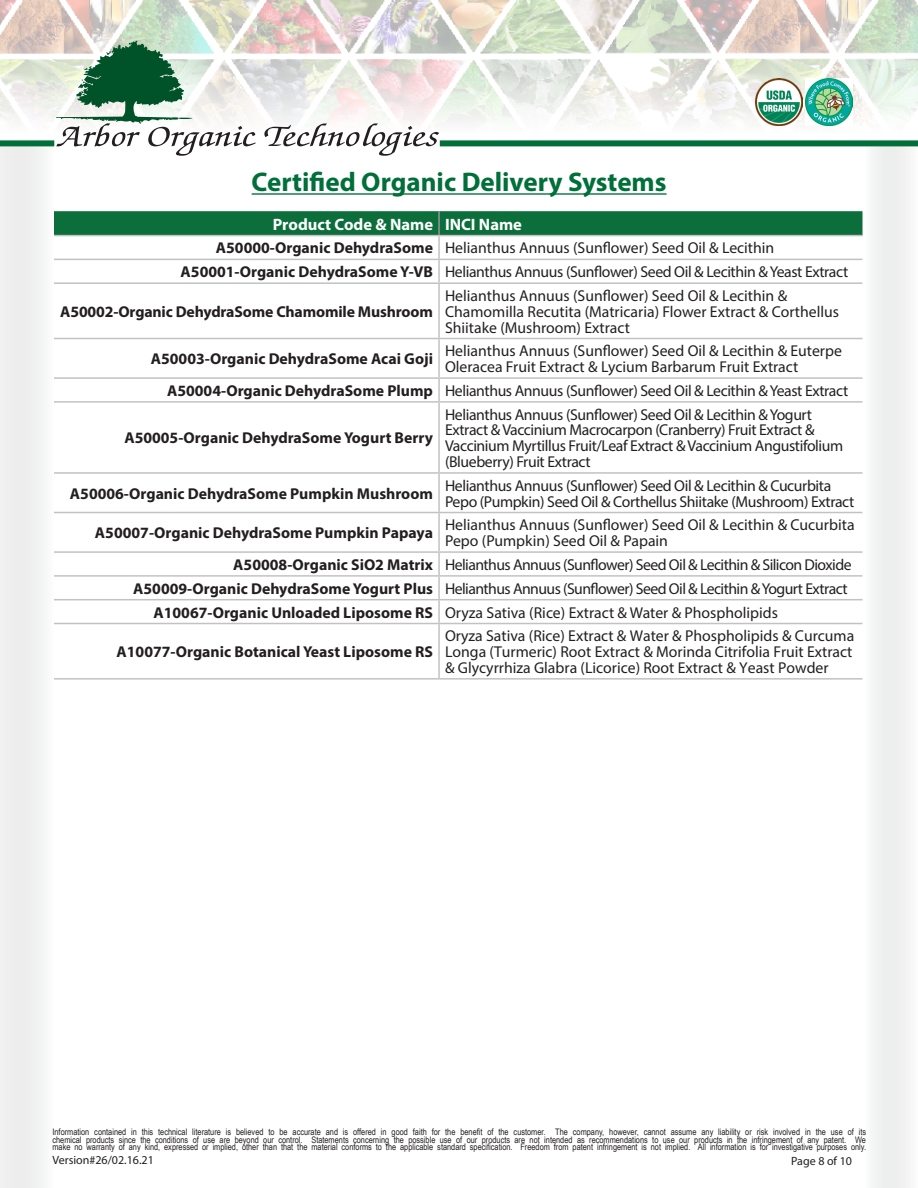
<style>
.page{position:relative;width:918px;height:1188px;background:#fff}
.page>*{position:absolute;margin:0;border:0;box-sizing:border-box;transform-origin:0 0}
.t1{font:700 27px "Myriad Pro";color:#006f3a}
.t2{font:700 16.5px "Myriad Pro";color:#fff}
.t3{font:15.75px/15.8px "Myriad Pro";letter-spacing:-.01em;color:#231f20}
.t4{font:700 15.75px "Myriad Pro";color:#231f20}
.t5{font:15.75px "Myriad Pro";letter-spacing:-.035em;color:#231f20}
.t6{font:12px "Myriad Pro";color:#231f20}
.t7{font:9px/7.5px "Arial Narrow";color:#231f20;text-align:justify}
</style>
<div class="page">
<div style="left:0;top:143px;width:54px;height:1045px;background:#eeeeef"></div>
<div style="left:864px;top:146px;width:54px;height:1042px;background:linear-gradient(to right,#f2f2f3,#f3f3f3)"></div>
<img style="left:540px;top:0;width:378px;height:126px">
<img style="left:215px;top:1px;width:377px;height:125px">
<img style="left:0;top:0;width:215px;height:122px">
<div style="left:440px;top:140px;width:478px;height:6px;background:#006f3a"></div>
<div style="left:0;top:140px;width:54px;height:6px;background:#006f3a"></div>
<img style="left:756px;top:79px;width:46px;height:46px">
<svg style="left:56px;top:40px;width:200px;height:116px"></svg>
<svg style="left:264px;top:123px;width:175px;height:33px"></svg>
<svg style="left:54px;top:211px;width:808px;height:24px;background:#0f703d"></svg>
<hr style="left:438px;top:211px;width:2px;height:24px;background:#939598">
<hr style="left:54px;top:235px;width:385px;height:1px;background:#c3c2c3">
<hr style="left:439px;top:235px;width:423px;height:1px;background:#c3c2c3">
<hr style="left:438px;top:236px;width:2px;height:23px;background:#c3c2c3">
<hr style="left:54px;top:259px;width:385px;height:1px;background:#c3c2c3">
<hr style="left:439px;top:259px;width:423px;height:1px;background:#c3c2c3">
<hr style="left:438px;top:260px;width:2px;height:22px;background:#c3c2c3">
<hr style="left:54px;top:282px;width:385px;height:2px;background:#c3c2c3">
<hr style="left:439px;top:282px;width:423px;height:2px;background:#c3c2c3">
<hr style="left:438px;top:284px;width:2px;height:54px;background:#c3c2c3">
<hr style="left:54px;top:338px;width:385px;height:1px;background:#c3c2c3">
<hr style="left:439px;top:338px;width:423px;height:1px;background:#c3c2c3">
<hr style="left:438px;top:339px;width:2px;height:38px;background:#c3c2c3">
<hr style="left:54px;top:377px;width:385px;height:2px;background:#c3c2c3">
<hr style="left:439px;top:377px;width:423px;height:2px;background:#c3c2c3">
<hr style="left:438px;top:379px;width:2px;height:22px;background:#c3c2c3">
<hr style="left:54px;top:401px;width:385px;height:2px;background:#c3c2c3">
<hr style="left:439px;top:401px;width:423px;height:2px;background:#c3c2c3">
<hr style="left:438px;top:403px;width:2px;height:69px;background:#c3c2c3">
<hr style="left:54px;top:472px;width:385px;height:2px;background:#c3c2c3">
<hr style="left:439px;top:472px;width:423px;height:2px;background:#c3c2c3">
<hr style="left:438px;top:474px;width:2px;height:38px;background:#c3c2c3">
<hr style="left:54px;top:512px;width:385px;height:1px;background:#c3c2c3">
<hr style="left:439px;top:512px;width:423px;height:1px;background:#c3c2c3">
<hr style="left:438px;top:513px;width:2px;height:38px;background:#c3c2c3">
<hr style="left:54px;top:551px;width:385px;height:2px;background:#c3c2c3">
<hr style="left:439px;top:551px;width:423px;height:2px;background:#c3c2c3">
<hr style="left:438px;top:553px;width:2px;height:22px;background:#c3c2c3">
<hr style="left:54px;top:575px;width:385px;height:2px;background:#c3c2c3">
<hr style="left:439px;top:575px;width:423px;height:2px;background:#c3c2c3">
<hr style="left:438px;top:577px;width:2px;height:22px;background:#c3c2c3">
<hr style="left:54px;top:599px;width:385px;height:1px;background:#c3c2c3">
<hr style="left:439px;top:599px;width:423px;height:1px;background:#c3c2c3">
<hr style="left:438px;top:600px;width:2px;height:23px;background:#c3c2c3">
<hr style="left:54px;top:623px;width:385px;height:1px;background:#c3c2c3">
<hr style="left:439px;top:623px;width:423px;height:1px;background:#c3c2c3">
<hr style="left:438px;top:624px;width:2px;height:54px;background:#c3c2c3">
<hr style="left:54px;top:678px;width:385px;height:2px;background:#c3c2c3">
<hr style="left:439px;top:678px;width:423px;height:2px;background:#c3c2c3">
<hr style="left:252px;top:193px;width:415px;height:2px;background:#006f3a">
<img style="left:806px;top:79px;width:46px;height:46px">
<p class="t1" style="left:252px;top:165px;width:416px">Certified Organic Delivery Systems</p>
<p class="t2" style="left:273px;top:213px;width:162px">Product Code &amp; Name</p>
<p class="t2" style="left:445px;top:213px;width:78px">INCI Name</p>
<p class="t4" style="left:216px;top:238px;width:219px">A50000-Organic DehydraSome</p>
<p class="t3" style="left:445px;top:240px;width:331px">Helianthus Annuus (Sunflower) Seed Oil &amp; Lecithin</p>
<p class="t4" style="left:181px;top:262px;width:254px">A50001-Organic DehydraSome Y-VB</p>
<p class="t3" style="left:445px;top:264px;width:405px">Helianthus Annuus (Sunflower) Seed Oil &amp; Lecithin &amp; Yeast Extract</p>
<p class="t4" style="left:60px;top:301px;width:374px">A50002-Organic DehydraSome Chamomile Mushroom</p>
<p class="t3" style="left:445px;top:288px;width:344px">Helianthus Annuus (Sunflower) Seed Oil &amp; Lecithin &amp;</p>
<p class="t3" style="left:445px;top:303px;width:396px">Chamomilla Recutita (Matricaria) Flower Extract &amp; Corthellus<br>Shiitake (Mushroom) Extract</p>
<p class="t4" style="left:151px;top:349px;width:284px">A50003-Organic DehydraSome Acai Goji</p>
<p class="t3" style="left:445px;top:343px;width:398px">Helianthus Annuus (Sunflower) Seed Oil &amp; Lecithin &amp; Euterpe<br>Oleracea Fruit Extract &amp; Lycium Barbarum Fruit Extract</p>
<p class="t4" style="left:167px;top:380px;width:267px">A50004-Organic DehydraSome Plump</p>
<p class="t3" style="left:445px;top:382px;width:405px">Helianthus Annuus (Sunflower) Seed Oil &amp; Lecithin &amp; Yeast Extract</p>
<p class="t4" style="left:124px;top:428px;width:310px">A50005-Organic DehydraSome Yogurt Berry</p>
<p class="t3" style="left:445px;top:406px;width:400px">Helianthus Annuus (Sunflower) Seed Oil &amp; Lecithin &amp; Yogurt Extract &amp; Vaccinium Macrocarpon (Cranberry) Fruit Extract &amp; Vaccinium Myrtillus Fruit/Leaf Extract &amp; Vaccinium Angustifolium (Blueberry) Fruit Extract</p>
<p class="t4" style="left:70px;top:483px;width:365px">A50006-Organic DehydraSome Pumpkin Mushroom</p>
<p class="t3" style="left:445px;top:477px;width:411px">Helianthus Annuus (Sunflower) Seed Oil &amp; Lecithin &amp; Cucurbita<br>Pepo (Pumpkin) Seed Oil &amp; Corthellus Shiitake (Mushroom) Extract</p>
<p class="t4" style="left:95px;top:523px;width:340px">A50007-Organic DehydraSome Pumpkin Papaya</p>
<p class="t3" style="left:445px;top:517px;width:411px">Helianthus Annuus (Sunflower) Seed Oil &amp; Lecithin &amp; Cucurbita<br>Pepo (Pumpkin) Seed Oil &amp; Papain</p>
<p class="t4" style="left:233px;top:554px;width:201px">A50008-Organic SiO2 Matrix</p>
<p class="t5" style="left:445px;top:555px;width:408px">Helianthus Annuus (Sunflower) Seed Oil &amp; Lecithin &amp; Silicon Dioxide</p>
<p class="t4" style="left:133px;top:578px;width:301px">A50009-Organic DehydraSome Yogurt Plus</p>
<p class="t5" style="left:445px;top:579px;width:404px">Helianthus Annuus (Sunflower) Seed Oil &amp; Lecithin &amp; Yogurt Extract</p>
<p class="t4" style="left:153px;top:602px;width:281px">A10067-Organic Unloaded Liposome RS</p>
<p class="t3" style="left:445px;top:604px;width:335px">Oryza Sativa (Rice) Extract &amp; Water &amp; Phospholipids</p>
<p class="t4" style="left:117px;top:641px;width:318px">A10077-Organic Botanical Yeast Liposome RS</p>
<p class="t3" style="left:445px;top:628px;width:411px">Oryza Sativa (Rice) Extract &amp; Water &amp; Phospholipids &amp; Curcuma<br>Longa (Turmeric) Root Extract &amp; Morinda Citrifolia Fruit Extract &amp; Glycyrrhiza Glabra (Licorice) Root Extract &amp; Yeast Powder</p>
<p class="t7" style="left:52px;top:1128px;width:815px">Information contained in this technical literature is believed to be accurate and is offered in good faith for the benefit of the customer. The company, however, cannot assume any liability or risk involved in the use of its chemical products since the conditions of use are beyond our control. Statements concerning the possible use of our products are not intended as recommendations to use our products in the infringement of any patent. We make no warranty of any kind, expressed or implied, other than that the material conforms to the applicable standard specification. Freedom from patent infringement is not implied. All information is for investigative purposes only.</p>
<p class="t6" style="left:52px;top:1153px;width:103px">Version#26/02.16.21</p>
<p class="t6" style="left:791px;top:1153px;width:62px">Page 8 of 10</p>
</div>
